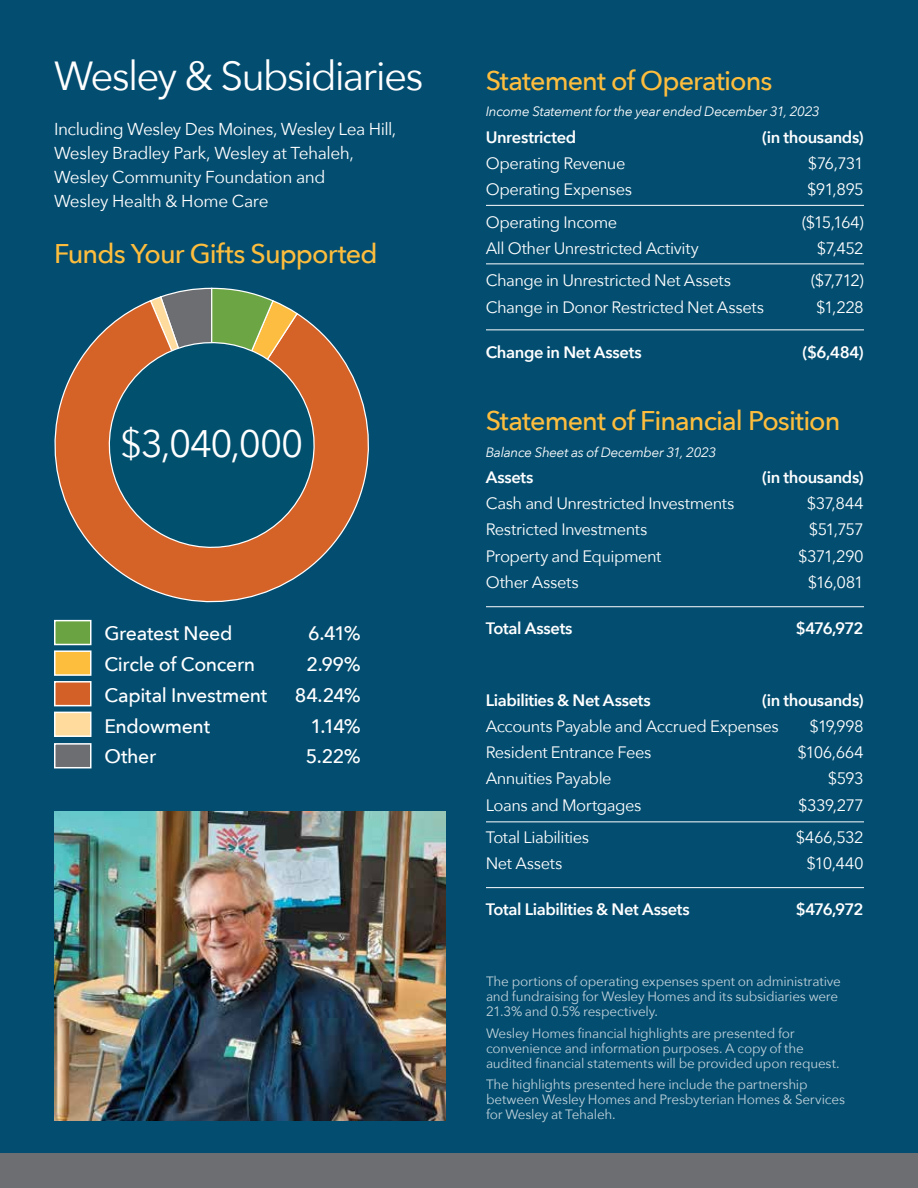
<style>
.page{position:relative;width:918px;height:1188px;background:#fff}
.page>*{position:absolute;margin:0;border:0;box-sizing:border-box;transform-origin:0 0}
.t1{font:40.5px "Avenir Next";letter-spacing:-.05em;color:#fff}
.t2{font:38.25px "Avenir Next";letter-spacing:-.03em;color:#fff}
.t3{font:500 27px "Avenir Next";letter-spacing:-.035em;color:#fdbd3d}
.t4{font:500 19.5px "Avenir Next";letter-spacing:-.02em;color:#fff}
.t5{font:17.25px/24px "Avenir Next";letter-spacing:-.025em;color:#fff}
.t6{font:16.5px "Avenir Next";letter-spacing:-.03em;color:#fff}
.t7{font:600 16.5px "Avenir Next";letter-spacing:-.02em;color:#fff}
.t8{font:13.5px/15px "Avenir Next";letter-spacing:-.015em;color:#fff}
.t9{font:italic 13.5px "Avenir Next";letter-spacing:-.02em;color:#fff}
</style>
<div class="page">
<div style="left:0;top:0;width:918px;height:1161px;background:#034d70"></div>
<div style="left:54px;top:620px;width:38px;height:25px;background:#6aa342;border:2px solid #fff"></div>
<div style="left:54px;top:650px;width:38px;height:26px;background:#fdbd3d;border:2px solid #fff"></div>
<div style="left:54px;top:681px;width:38px;height:25px;background:#d36127;border:2px solid #fff"></div>
<div style="left:54px;top:712px;width:38px;height:25px;background:#ffdb9d;border:2px solid #fff"></div>
<hr style="left:486px;top:329px;width:378px;height:1px;background:#fff">
<hr style="left:486px;top:606px;width:378px;height:1px;background:#fff">
<hr style="left:486px;top:887px;width:378px;height:1px;background:#fff">
<div style="left:54px;top:743px;width:38px;height:25px;background:#6d6e71;border:2px solid #fff"></div>
<img style="left:54px;top:812px;width:392px;height:308px">
<hr style="left:486px;top:205px;width:378px;height:1px;background:#fff">
<hr style="left:486px;top:821px;width:378px;height:1px;background:#fff">
<hr style="left:486px;top:263px;width:378px;height:1px;background:#fff">
<svg style="left:54px;top:301px;width:315px;height:321px"></svg>
<svg style="left:149px;top:287px;width:150px;height:41px"></svg>
<svg style="left:95px;top:328px;width:234px;height:234px"></svg>
<div style="left:0;top:1153px;width:918px;height:35px;background:#6d6e71"></div>
<h1 class="t1" style="left:54px;top:42px;width:371px">Wesley &amp; Subsidiaries</h1>
<p class="t5" style="left:54px;top:116px;width:344px">Including Wesley Des Moines, Wesley Lea Hill, Wesley Bradley Park, Wesley at Tehaleh, Wesley Community Foundation and<br>Wesley Health &amp; Home Care</p>
<h3 class="t3" style="left:54px;top:231px;width:325px">Funds Your Gifts Supported</h3>
<h2 class="t2" style="left:120px;top:411px;width:185px">$3,040,000</h2>
<p class="t4" style="left:104px;top:617px;width:130px">Greatest Need</p>
<p class="t4" style="left:308px;top:617px;width:54px">6.41%</p>
<p class="t4" style="left:104px;top:648px;width:152px">Circle of Concern</p>
<p class="t4" style="left:307px;top:648px;width:56px">2.99%</p>
<p class="t4" style="left:104px;top:679px;width:165px">Capital Investment</p>
<p class="t4" style="left:295px;top:679px;width:67px">84.24%</p>
<p class="t4" style="left:104px;top:709px;width:107px">Endowment</p>
<p class="t4" style="left:310px;top:709px;width:52px">1.14%</p>
<p class="t4" style="left:104px;top:740px;width:53px">Other</p>
<p class="t4" style="left:306px;top:740px;width:57px">5.22%</p>
<h3 class="t3" style="left:486px;top:58px;width:288px">Statement of Operations</h3>
<p class="t9" style="left:486px;top:100px;width:336px">Income Statement for the year ended December 31, 2023</p>
<p class="t7" style="left:486px;top:123px;width:92px">Unrestricted</p>
<p class="t7" style="left:762px;top:123px;width:103px">(in thousands)</p>
<p class="t6" style="left:486px;top:149px;width:141px">Operating Revenue</p>
<p class="t6" style="left:808px;top:149px;width:57px">$76,731</p>
<p class="t6" style="left:486px;top:176px;width:148px">Operating Expenses</p>
<p class="t6" style="left:807px;top:176px;width:58px">$91,895</p>
<p class="t6" style="left:486px;top:208px;width:133px">Operating Income</p>
<p class="t6" style="left:802px;top:208px;width:63px">($15,164)</p>
<p class="t6" style="left:486px;top:234px;width:215px">All Other Unrestricted Activity</p>
<p class="t6" style="left:817px;top:234px;width:48px">$7,452</p>
<p class="t6" style="left:486px;top:267px;width:247px">Change in Unrestricted Net Assets</p>
<p class="t6" style="left:811px;top:267px;width:54px">($7,712)</p>
<p class="t6" style="left:486px;top:293px;width:280px">Change in Donor Restricted Net Assets</p>
<p class="t6" style="left:816px;top:293px;width:49px">$1,228</p>
<p class="t7" style="left:486px;top:339px;width:157px">Change in Net Assets</p>
<p class="t7" style="left:803px;top:339px;width:63px">($6,484)</p>
<h3 class="t3" style="left:486px;top:398px;width:356px">Statement of Financial Position</h3>
<p class="t9" style="left:486px;top:441px;width:232px">Balance Sheet as of December 31, 2023</p>
<p class="t7" style="left:486px;top:463px;width:49px">Assets</p>
<p class="t7" style="left:762px;top:463px;width:103px">(in thousands)</p>
<p class="t6" style="left:486px;top:489px;width:250px">Cash and Unrestricted Investments</p>
<p class="t6" style="left:807px;top:489px;width:58px">$37,844</p>
<p class="t6" style="left:486px;top:516px;width:163px">Restricted Investments</p>
<p class="t6" style="left:809px;top:516px;width:56px">$51,757</p>
<p class="t6" style="left:486px;top:542px;width:177px">Property and Equipment</p>
<p class="t6" style="left:798px;top:542px;width:67px">$371,290</p>
<p class="t6" style="left:486px;top:568px;width:95px">Other Assets</p>
<p class="t6" style="left:808px;top:568px;width:57px">$16,081</p>
<p class="t7" style="left:486px;top:614px;width:88px">Total Assets</p>
<p class="t7" style="left:796px;top:614px;width:69px">$476,972</p>
<p class="t7" style="left:486px;top:686px;width:167px">Liabilities &amp; Net Assets</p>
<p class="t7" style="left:762px;top:686px;width:103px">(in thousands)</p>
<p class="t6" style="left:486px;top:712px;width:295px">Accounts Payable and Accrued Expenses</p>
<p class="t6" style="left:810px;top:712px;width:56px">$19,998</p>
<p class="t6" style="left:486px;top:739px;width:167px">Resident Entrance Fees</p>
<p class="t6" style="left:797px;top:739px;width:68px">$106,664</p>
<p class="t6" style="left:486px;top:765px;width:128px">Annuities Payable</p>
<p class="t6" style="left:828px;top:765px;width:37px">$593</p>
<p class="t6" style="left:486px;top:791px;width:157px">Loans and Mortgages</p>
<p class="t6" style="left:798px;top:791px;width:67px">$339,277</p>
<p class="t6" style="left:486px;top:823px;width:105px">Total Liabilities</p>
<p class="t6" style="left:796px;top:823px;width:69px">$466,532</p>
<p class="t6" style="left:486px;top:850px;width:78px">Net Assets</p>
<p class="t6" style="left:807px;top:850px;width:59px">$10,440</p>
<p class="t7" style="left:486px;top:895px;width:206px">Total Liabilities &amp; Net Assets</p>
<p class="t7" style="left:796px;top:895px;width:69px">$476,972</p>
<p class="t8" style="left:486px;top:973px;width:356px">The portions of operating expenses spent on administrative and fundraising for Wesley Homes and its subsidiaries were<br>21.3% and 0.5% respectively.</p>
<p class="t8" style="left:486px;top:1025px;width:355px">Wesley Homes financial highlights are presented for convenience and information purposes. A copy of the audited financial statements will be provided upon request.</p>
<p class="t8" style="left:486px;top:1077px;width:361px">The highlights presented here include the partnership between Wesley Homes and Presbyterian Homes &amp; Services for Wesley at Tehaleh.</p>
</div>
